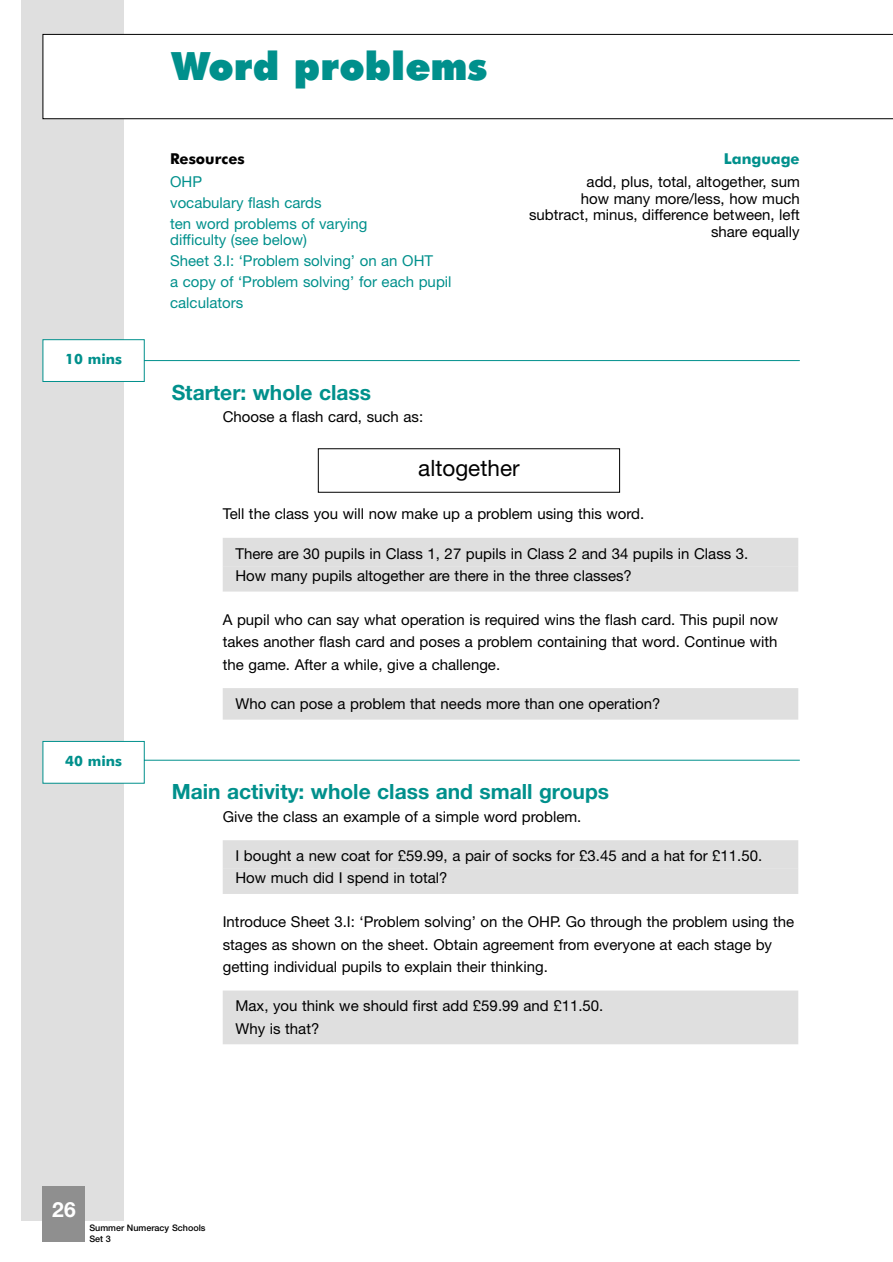
<style>
.page{position:relative;width:893px;height:1262px;background:#fff}
.page>*{position:absolute;margin:0;border:0;box-sizing:border-box;transform-origin:0 0}
.t1{font:900 39px "Futura BT";color:#00908c}
.t2{font:22.5px "Helvetica Neue";color:#000}
.t3{font:700 21px "Helvetica Neue";color:#00908c}
.t4{font:700 21px "Helvetica Neue";color:#fff}
.t5{font:15px/22.5px "Helvetica Neue";color:#000}
.t6{font:15px/20.7px "Helvetica Neue";color:#00908c}
.t7{font:700 15px "Futura BT";color:#000}
.t8{font:700 15px "Futura BT";color:#00908c}
.t9{font:700 14.25px "Futura BT";color:#00908c}
.t10{font:500 9px/10.5px "Helvetica Neue";color:#000}
</style>
<div class="page">
<div style="left:21px;top:0;width:102px;height:1220px;background:#dfdfdf"></div>
<svg style="left:43px;top:34px;width:849px;height:85px"></svg>
<div style="left:43px;top:1186px;width:42px;height:56px;background:#8f8f8f"></div>
<hr style="left:172px;top:37px;width:623px;height:1px;background:#fff">
<svg style="left:42px;top:339px;width:758px;height:43px"></svg>
<svg style="left:42px;top:740px;width:758px;height:44px"></svg>
<div style="left:223px;top:538px;width:575px;height:28px;background:#dfdfdf"></div>
<div style="left:223px;top:566px;width:575px;height:25px;background:#dfdfdf"></div>
<div style="left:223px;top:688px;width:575px;height:31px;background:#dfdfdf"></div>
<div style="left:223px;top:840px;width:575px;height:28px;background:#dfdfdf"></div>
<div style="left:223px;top:868px;width:575px;height:26px;background:#dfdfdf"></div>
<div style="left:223px;top:990px;width:575px;height:29px;background:#dfdfdf"></div>
<div style="left:223px;top:1019px;width:575px;height:25px;background:#dfdfdf"></div>
<p class="t9" style="left:65px;top:354px;width:58px">10 mins</p>
<p class="t9" style="left:65px;top:756px;width:58px">40 mins</p>
<h1 class="t1" style="left:172px;top:52px;width:316px">Word problems</h1>
<p class="t7" style="left:170px;top:154px;width:76px">Resources</p>
<p class="t6" style="left:170px;top:173px;width:199px">OHP<br>vocabulary flash cards<br>ten word problems of varying</p>
<p class="t6" style="left:170px;top:231px;width:283px">difficulty (see below)<br>Sheet 3.I: ‘Problem solving’ on an OHT<br>a copy of ‘Problem solving’ for each pupil calculators</p>
<p class="t8" style="left:723px;top:154px;width:77px">Language</p>
<p class="t5" style="left:529px;top:175px;width:272px;line-height:16.5px;text-align:right">add, plus, total, altogether, sum<br>how many more/less, how much subtract, minus, difference between, left share equally</p>
<h3 class="t3" style="left:172px;top:384px;width:201px">Starter: whole class</h3>
<p class="t5" style="left:223px;top:407px;width:202px">Choose a flash card, such as:</p>
<h2 class="t2" style="left:418px;top:460px;width:103px">altogether</h2>
<p class="t5" style="left:223px;top:504px;width:423px">Tell the class you will now make up a problem using this word.</p>
<p class="t5" style="left:235px;top:544px;width:514px">There are 30 pupils in Class 1, 27 pupils in Class 2 and 34 pupils in Class 3.<br>How many pupils altogether are there in the three classes?</p>
<p class="t5" style="left:223px;top:610px;width:557px;text-align:justify">A pupil who can say what operation is required wins the flash card. This pupil now takes another flash card and poses a problem containing that word. Continue with the game. After a while, give a challenge.</p>
<p class="t5" style="left:235px;top:694px;width:426px">Who can pose a problem that needs more than one operation?</p>
<h3 class="t3" style="left:172px;top:784px;width:439px">Main activity: whole class and small groups</h3>
<p class="t5" style="left:223px;top:807px;width:360px">Give the class an example of a simple word problem.</p>
<p class="t5" style="left:235px;top:846px;width:528px">I bought a new coat for £59.99, a pair of socks for £3.45 and a hat for £11.50.<br>How much did I spend in total?</p>
<p class="t5" style="left:223px;top:912px;width:573px">Introduce Sheet 3.I: ‘Problem solving’ on the OHP. Go through the problem using the stages as shown on the sheet. Obtain agreement from everyone at each stage by getting individual pupils to explain their thinking.</p>
<p class="t5" style="left:235px;top:996px;width:369px">Max, you think we should first add £59.99 and £11.50.<br>Why is that?</p>
<h3 class="t4" style="left:52px;top:1202px;width:25px">26</h3>
<p class="t10" style="left:89px;top:1224px;width:118px">Summer Numeracy Schools<br>Set 3</p>
</div>
